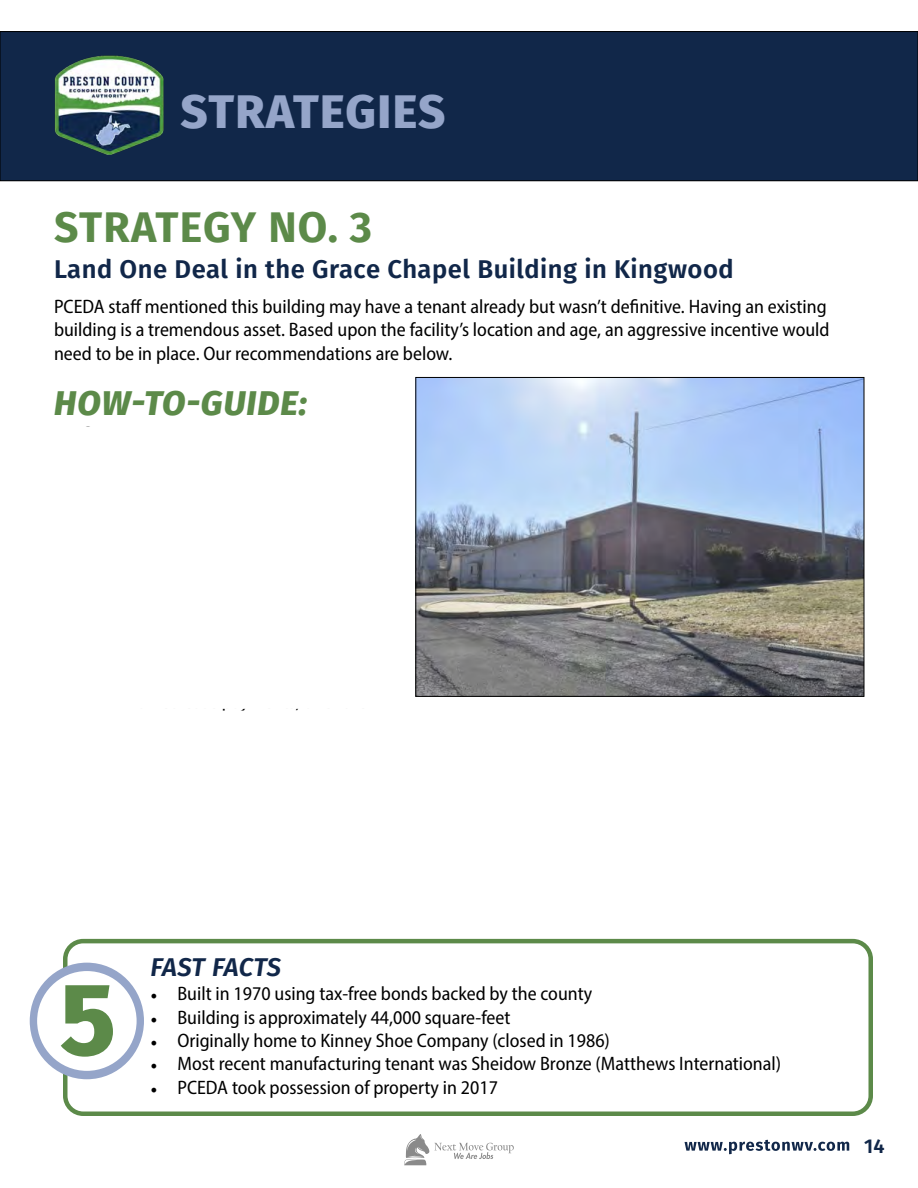
<style>
.page{position:relative;width:918px;height:1188px;background:#fff}
.page>*{position:absolute;margin:0;border:0;box-sizing:border-box;transform-origin:0 0}
.Cover_Subhead{font:800 47.1px "Fira Sans";letter-spacing:.03em;color:#95a5c9}
.Cover_Subhead-2{font:700 42.75px "Fira Sans";letter-spacing:.025em;color:#5c8a49}
.Cover_Subhead-3{font:italic 800 34.2px "Fira Sans";letter-spacing:.03em;color:#5c8a49}
.Cover_Subhead-4{font:600 25.65px "Fira Sans";letter-spacing:.02em;color:#112749}
.Cover_Subhead-5{font:italic 600 25.65px "Fira Sans";color:#112749}
.t1{font:600 19.95px "Fira Sans";color:#112749}
.t2{font:semi-condensed 19.5px/23.4px "Myriad Pro";color:#000}
.s1{font-family:"Minion Pro";font-stretch:normal;font-size:18px}
</style>
<div class="page">
<svg style="left:404px;top:1134px;width:110px;height:31px"></svg>
<svg style="left:685px;top:1140px;width:164px;height:14px"></svg>
<div style="left:0;top:32px;width:918px;height:149px;background:#112749"></div>
<div style="left:0;top:31px;width:918px;height:150px;border:1px solid #000"></div>
<img style="left:55px;top:55px;width:109px;height:100px">
<img style="left:417px;top:379px;width:445px;height:316px">
<div style="left:415px;top:377px;width:449px;height:320px;border:1px solid #000"></div>
<div style="left:63px;top:939px;width:810px;height:177px;border:4px solid #5c8a49;border-radius:18px"></div>
<div style="left:30px;top:963px;width:114px;height:116px;background:#95a5c9;border-radius:50%"></div>
<div style="left:37px;top:971px;width:100px;height:100px;background:#fff;border-radius:50%"></div>
<svg style="left:61px;top:985px;width:52px;height:72px"></svg>
<p class="Cover_Subhead" style="left:181px;top:71px;width:267px">STRATEGIES</p>
<p class="Cover_Subhead-2" style="left:54px;top:191px;width:319px">STRATEGY NO. 3</p>
<p class="Cover_Subhead-4" style="left:54px;top:248px;width:681px">Land One Deal in the Grace Chapel Building in Kingwood</p>
<p class="t2" style="left:54px;top:294px;width:777px">PCEDA staff mentioned this building may have a tenant already but wasn’t definitive. Having an existing building is a tremendous asset. Based upon the facility’s location and age, an aggressive incentive would need to be in place. Our recommendations are below.</p>
<p class="Cover_Subhead-3" style="left:54px;top:374px;width:254px">HOW-TO-GUIDE:</p>
<p class="Cover_Subhead-5" style="left:150px;top:946px;width:132px">FAST FACTS</p>
<p class="t2" style="left:150px;top:982px;width:443px"><span class="s1">•</span> Built in 1970 using tax-free bonds backed by the county</p>
<p class="t2" style="left:150px;top:1005px;width:361px"><span class="s1">•</span> Building is approximately 44,000 square-feet</p>
<p class="t2" style="left:150px;top:1028px;width:461px"><span class="s1">•</span> Originally home to Kinney Shoe Company (closed in 1986)</p>
<p class="t2" style="left:150px;top:1052px;width:632px"><span class="s1">•</span> Most recent manufacturing tenant was Sheidow Bronze (Matthews International)</p>
<p class="t2" style="left:150px;top:1075px;width:349px"><span class="s1">•</span> PCEDA took possession of property in 2017</p>
<p class="t1" style="left:864px;top:1129px;width:22px">14</p>
</div>
